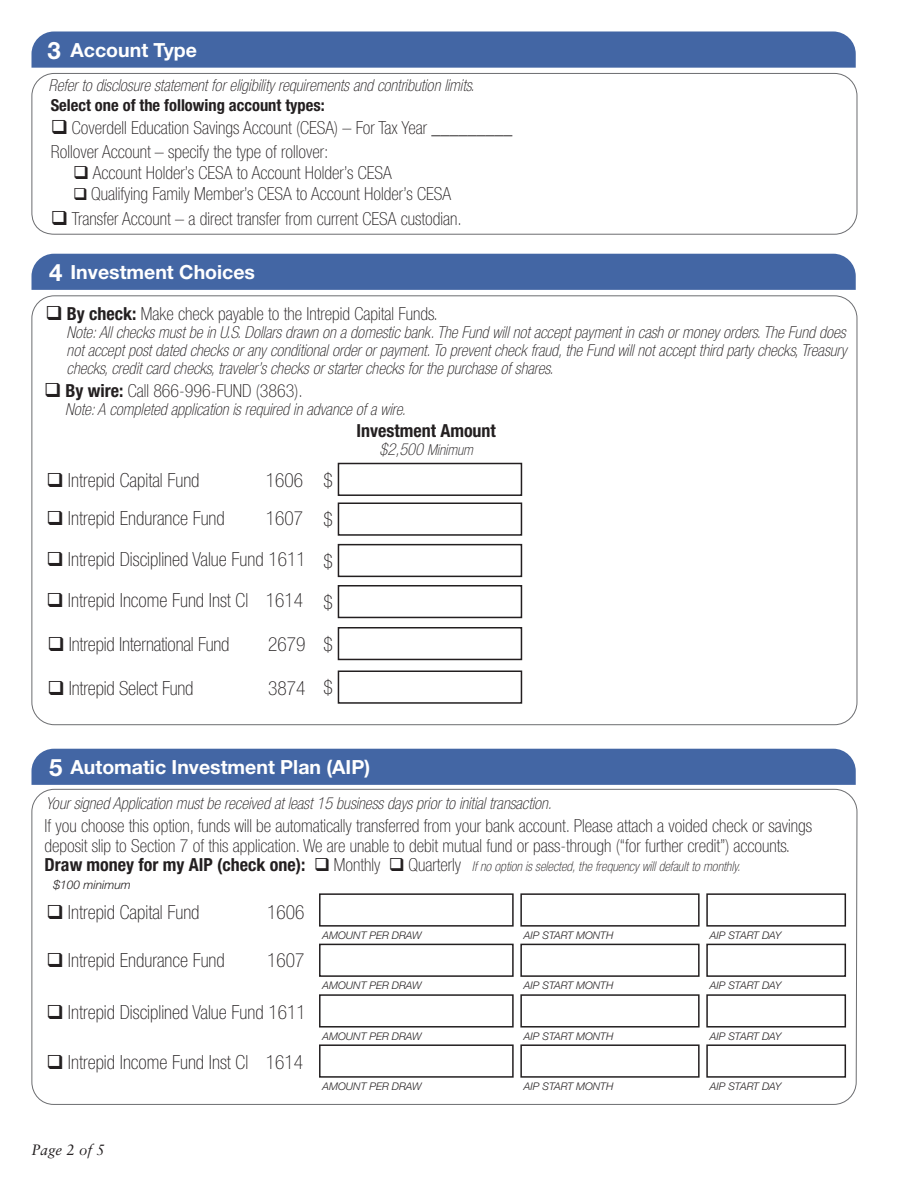
<style>
.page{position:relative;width:918px;height:1188px;background:#fff}
.page>*{position:absolute;margin:0;border:0;box-sizing:border-box;transform-origin:0 0}
.t1{font:700 24px "Helvetica Neue";color:#fff}
.t2{font:100 condensed 19.5px "Helvetica Neue";color:#231f20}
.t3{font:700 19.5px "Helvetica Neue";color:#fff}
.t4{font:100 condensed 18px/19.5px "Helvetica Neue";color:#231f20}
.t5{font:700 condensed 18px "Helvetica Neue";color:#231f20}
.t6{font:italic 100 condensed 16.5px/18px "Helvetica Neue";color:#231f20;text-align:justify}
.t7{font:700 condensed 16.5px "Helvetica Neue";color:#231f20}
.t8{font:italic 100 condensed 15px "Helvetica Neue";color:#231f20}
.t9{font:italic 15px "Sabon";color:#231f20}
.t10{font:italic 100 condensed 13.5px "Helvetica Neue";color:#231f20}
.t11{font:italic 300 12px "Helvetica Neue";color:#231f20}
.t12{font:italic 300 10.5px "Helvetica Neue";color:#231f20}
.s1{font-weight:700}
.s2{font-size:16.5px}
.s3{font-weight:100}
</style>
<div class="page">
<div style="left:32px;top:254px;width:824px;height:36px;background:#4366a4"></div>
<div style="left:31px;top:73px;width:826px;height:162px;border:1px solid #6c6d70;border-radius:23px"></div>
<div style="left:32px;top:31px;width:824px;height:37px;background:#4366a4"></div>
<div style="left:338px;top:463px;width:184px;height:33px;border:2px solid #231f20"></div>
<div style="left:338px;top:502px;width:184px;height:34px;border:2px solid #231f20"></div>
<div style="left:338px;top:585px;width:184px;height:33px;border:2px solid #231f20"></div>
<div style="left:338px;top:627px;width:184px;height:33px;border:2px solid #231f20"></div>
<div style="left:32px;top:749px;width:824px;height:36px;background:#4366a4"></div>
<svg style="left:31px;top:789px;width:827px;height:316px"></svg>
<div style="left:319px;top:893px;width:195px;height:34px;border:2px solid #231f20"></div>
<div style="left:319px;top:944px;width:195px;height:33px;border:2px solid #231f20"></div>
<div style="left:319px;top:994px;width:195px;height:34px;border:2px solid #231f20"></div>
<div style="left:319px;top:1044px;width:195px;height:34px;border:2px solid #231f20"></div>
<div style="left:520px;top:893px;width:180px;height:34px;border:2px solid #231f20"></div>
<div style="left:520px;top:944px;width:180px;height:33px;border:2px solid #231f20"></div>
<div style="left:520px;top:994px;width:180px;height:34px;border:2px solid #231f20"></div>
<div style="left:520px;top:1044px;width:180px;height:34px;border:2px solid #231f20"></div>
<div style="left:706px;top:893px;width:140px;height:34px;border:2px solid #231f20"></div>
<div style="left:706px;top:944px;width:140px;height:33px;border:2px solid #231f20"></div>
<div style="left:706px;top:994px;width:140px;height:34px;border:2px solid #231f20"></div>
<div style="left:706px;top:1044px;width:140px;height:34px;border:2px solid #231f20"></div>
<div style="left:338px;top:544px;width:184px;height:33px;border:2px solid #231f20"></div>
<div style="left:338px;top:670px;width:184px;height:34px;border:2px solid #231f20"></div>
<p class="t1" style="left:48px;top:35px;width:15px">3</p>
<p class="t3" style="left:71px;top:38px;width:128px">Account Type</p>
<p class="t7" style="left:51px;top:95px;width:276px">Select one of the following account types:</p>
<p class="t4" style="left:51px;top:117px;width:463px">❑ Coverdell Education Savings Account (CESA) – For Tax Year _________</p>
<p class="t4" style="left:51px;top:141px;width:279px">Rollover Account – specify the type of rollover:</p>
<p class="t4" style="left:73px;top:162px;width:320px">❑ Account Holder’s CESA to Account Holder’s CESA</p>
<p class="t4" style="left:73px;top:183px;width:379px">❑ Qualifying Family Member’s CESA to Account Holder’s CESA</p>
<p class="t4" style="left:51px;top:209px;width:412px">❑ Transfer Account – a direct transfer from current CESA custodian.</p>
<p class="t6" style="left:48px;top:76px;width:428px">Refer to disclosure statement for eligibility requirements and contribution limits.</p>
<p class="t1" style="left:49px;top:257px;width:15px">4</p>
<p class="t3" style="left:71px;top:260px;width:186px">Investment Choices</p>
<p class="t4" style="left:46px;top:304px;width:394px">❑ <span class="s1">By check:</span> Make check payable to the Intrepid Capital Funds.</p>
<p class="t6" style="left:67px;top:323px;width:782px">Note: All checks must be in U.S. Dollars drawn on a domestic bank. The Fund will not accept payment in cash or money orders. The Fund does not accept post dated checks or any conditional order or payment. To prevent check fraud, the Fund will not accept third party checks, Treasury checks, credit card checks, traveler’s checks or starter checks for the purchase of shares.</p>
<p class="t4" style="left:44px;top:381px;width:260px">❑ <span class="s1">By wire:</span> Call 866-996-FUND (3863).</p>
<p class="t6" style="left:65px;top:400px;width:342px">Note: A completed application is required in advance of a wire.</p>
<p class="t2" style="left:47px;top:469px;width:154px">❑ Intrepid Capital Fund</p>
<p class="t2" style="left:266px;top:469px;width:39px">1606</p>
<p class="t2" style="left:47px;top:507px;width:180px">❑ Intrepid Endurance Fund</p>
<p class="t2" style="left:266px;top:507px;width:39px">1607</p>
<p class="t2" style="left:323px;top:469px;width:11px">$</p>
<p class="t2" style="left:323px;top:509px;width:11px">$</p>
<p class="t2" style="left:47px;top:549px;width:261px">❑ Intrepid Disciplined Value Fund 1611</p>
<p class="t2" style="left:323px;top:550px;width:11px">$</p>
<p class="t2" style="left:47px;top:590px;width:258px">❑ Intrepid Income Fund Inst Cl 1614</p>
<p class="t2" style="left:48px;top:634px;width:183px">❑ Intrepid International Fund</p>
<p class="t2" style="left:268px;top:634px;width:39px">2679</p>
<p class="t2" style="left:323px;top:591px;width:11px">$</p>
<p class="t2" style="left:323px;top:633px;width:11px">$</p>
<p class="t2" style="left:48px;top:677px;width:147px">❑ Intrepid Select Fund</p>
<p class="t2" style="left:268px;top:677px;width:39px">3874</p>
<p class="t2" style="left:323px;top:677px;width:11px">$</p>
<p class="t5" style="left:356px;top:420px;width:141px">Investment Amount</p>
<p class="t8" style="left:380px;top:441px;width:95px"><span class="s2">$2,500</span> Minimum</p>
<p class="t1" style="left:49px;top:752px;width:15px">5</p>
<p class="t3" style="left:71px;top:755px;width:301px">Automatic Investment Plan (AIP)</p>
<p class="t6" style="left:46px;top:794px;width:508px">Your signed Application must be received at least 15 business days prior to initial transaction.</p>
<p class="t4" style="left:45px;top:816px;width:769px">If you choose this option, funds will be automatically transferred from your bank account. Please attach a voided check or savings deposit slip to Section 7 of this application. We are unable to debit mutual fund or pass-through (“for further credit”) accounts.</p>
<p class="t5" style="left:45px;top:854px;width:418px">Draw money for my AIP (check one): ❑ <span class="s3">Monthly</span> ❑ <span class="s3">Quarterly</span></p>
<p class="t10" style="left:472px;top:858px;width:270px">If no option is selected, the frequency will default to monthly.</p>
<p class="t11" style="left:54px;top:877px;width:79px">$100 minimum</p>
<p class="t2" style="left:47px;top:901px;width:154px">❑ Intrepid Capital Fund</p>
<p class="t2" style="left:267px;top:901px;width:39px">1606</p>
<p class="t2" style="left:47px;top:950px;width:180px">❑ Intrepid Endurance Fund</p>
<p class="t2" style="left:267px;top:950px;width:39px">1607</p>
<p class="t2" style="left:47px;top:1001px;width:261px">❑ Intrepid Disciplined Value Fund 1611</p>
<p class="t2" style="left:47px;top:1051px;width:258px">❑ Intrepid Income Fund Inst Cl 1614</p>
<p class="t12" style="left:323px;top:929px;width:101px">AMOUNT PER DRAW</p>
<p class="t12" style="left:323px;top:979px;width:101px">AMOUNT PER DRAW</p>
<p class="t12" style="left:323px;top:1030px;width:101px">AMOUNT PER DRAW</p>
<p class="t12" style="left:323px;top:1080px;width:101px">AMOUNT PER DRAW</p>
<p class="t9" style="left:32px;top:1141px;width:75px">Page 2 of 5</p>
<p class="t12" style="left:524px;top:929px;width:91px">AIP START MONTH</p>
<p class="t12" style="left:710px;top:929px;width:73px">AIP START DAY</p>
<p class="t12" style="left:524px;top:979px;width:91px">AIP START MONTH</p>
<p class="t12" style="left:710px;top:979px;width:73px">AIP START DAY</p>
<p class="t12" style="left:524px;top:1030px;width:91px">AIP START MONTH</p>
<p class="t12" style="left:710px;top:1030px;width:73px">AIP START DAY</p>
<p class="t12" style="left:524px;top:1080px;width:91px">AIP START MONTH</p>
<p class="t12" style="left:710px;top:1080px;width:73px">AIP START DAY</p>
</div>
